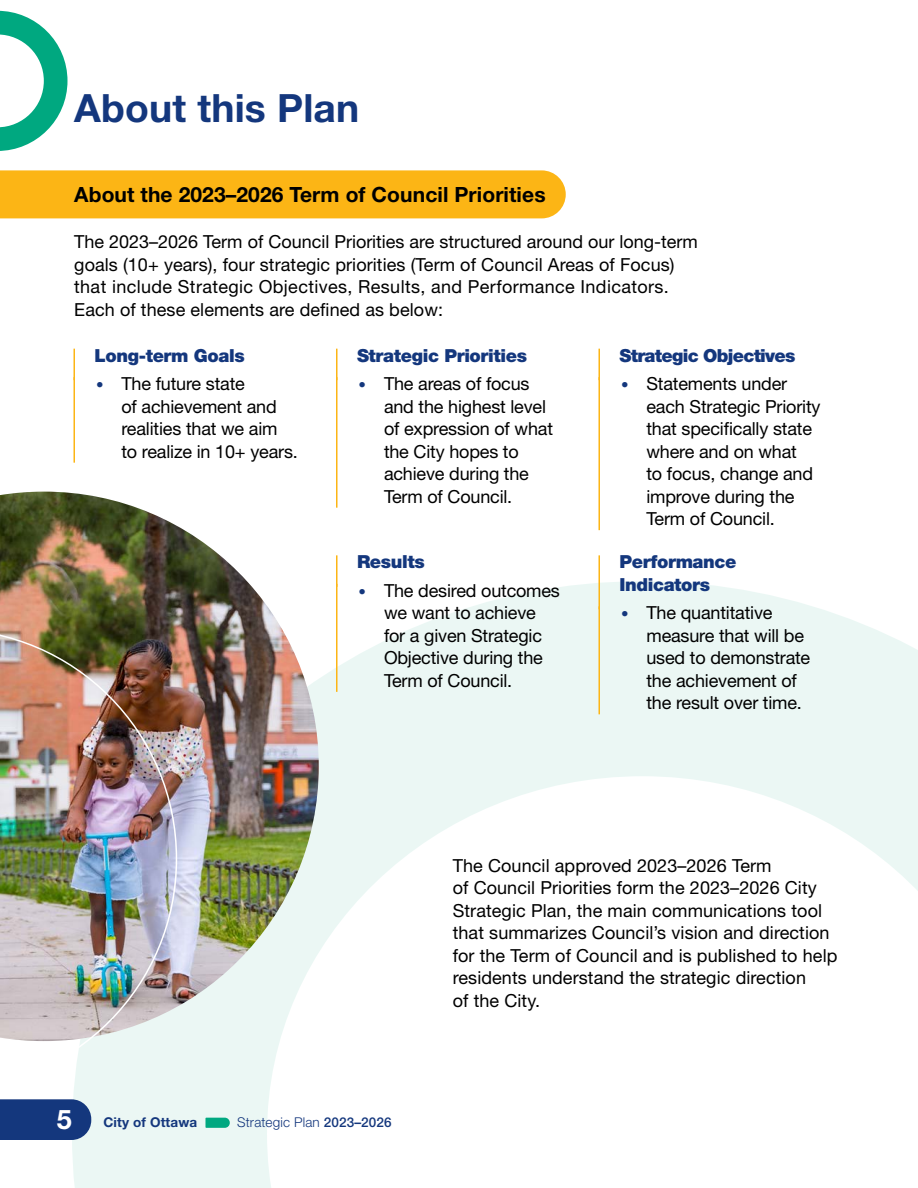
<style>
.page{position:relative;width:918px;height:1188px;background:#fff}
.page>*{position:absolute;margin:0;border:0;box-sizing:border-box;transform-origin:0 0}
.t1{font:700 39px "Helvetica Neue LT Std";letter-spacing:.005em;color:#14377d}
.H3_priorities{font:700 21px "Helvetica Neue LT Std";letter-spacing:.005em;color:#000}
.Body{font:18px/22.5px "Helvetica Neue LT Std";letter-spacing:-.01em;color:#000}
.t2{font:900 18px/22.5px "Helvetica Neue LT Std";letter-spacing:-.02em;color:#14377d}
.t3{font:900 18px "Helvetica Neue LT Std";letter-spacing:-.04em;color:#14377d}
.t4{font:300 13.5px "Helvetica Neue LT Std";letter-spacing:.01em;color:#14377d}
.t5{font:700 13.5px "Helvetica Neue LT Std";letter-spacing:.01em;color:#14377d}
.s1{font-size:15px;color:#14377d}
.s2{font-size:27px;color:#fff}
.s3{font-weight:500}
</style>
<div class="page">
<svg style="left:72px;top:581px;width:846px;height:607px"></svg>
<div style="left:0;top:170px;width:566px;height:48px;background:#fcb515"></div>
<svg style="left:0;top:11px;width:67px;height:140px"></svg>
<hr style="left:74px;top:349px;width:1px;height:31px;background:#fcb515">
<hr style="left:74px;top:377px;width:1px;height:86px;background:#fcb515">
<hr style="left:336px;top:349px;width:2px;height:31px;background:#fcb515">
<hr style="left:336px;top:377px;width:2px;height:131px;background:#fcb515">
<hr style="left:598px;top:349px;width:2px;height:31px;background:#fcb515">
<hr style="left:598px;top:377px;width:2px;height:153px;background:#fcb515">
<img style="left:0;top:492px;width:319px;height:549px">
<hr style="left:336px;top:555px;width:2px;height:32px;background:#fcb515">
<hr style="left:336px;top:584px;width:2px;height:108px;background:#fcb515">
<hr style="left:598px;top:555px;width:2px;height:54px;background:#fcb515">
<hr style="left:598px;top:606px;width:2px;height:108px;background:#fcb515">
<img style="left:0;top:629px;width:177px;height:460px">
<svg style="left:0;top:1099px;width:91px;height:41px;background:#1f4083"></svg>
<svg style="left:205px;top:1118px;width:25px;height:10px"></svg>
<h2 class="t1" style="left:74px;top:84px;width:287px">About this Plan</h2>
<h3 class="H3_priorities" style="left:74px;top:181px;width:473px">About the 2023–2026 Term of Council Priorities</h3>
<p class="Body" style="left:74px;top:231px;width:625px">The 2023–2026 Term of Council Priorities are structured around our long-term goals (10+ years), four strategic priorities (Term of Council Areas of Focus) that include Strategic Objectives, Results, and Performance Indicators.<br>Each of these elements are defined as below:</p>
<h3 class="t2" style="left:94px;top:344px;width:152px">Long-term Goals</h3>
<p class="Body" style="left:122px;top:372px;width:178px;text-indent:-26px"><span class="s1">•</span> The future state<br>of achievement and realities that we aim to realize in 10+ years.</p>
<h3 class="t2" style="left:357px;top:344px;width:172px">Strategic Priorities</h3>
<p class="Body" style="left:384px;top:372px;width:171px;text-indent:-26px"><span class="s1">•</span> The areas of focus and the highest level of expression of what the City hopes to achieve during the<br>Term of Council.</p>
<h3 class="t3" style="left:620px;top:344px;width:178px">Strategic Objectives</h3>
<p class="Body" style="left:646px;top:372px;width:176px;text-indent:-26px"><span class="s1">•</span> Statements under each Strategic Priority that specifically state where and on what<br>to focus, change and improve during the<br>Term of Council.</p>
<h3 class="t2" style="left:357px;top:550px;width:69px">Results</h3>
<p class="Body" style="left:384px;top:579px;width:177px;text-indent:-26px"><span class="s1">•</span> The desired outcomes we want to achieve for a given Strategic<br>Objective during the<br>Term of Council.</p>
<h3 class="t2" style="left:620px;top:550px;width:119px">Performance<br>Indicators</h3>
<p class="Body" style="left:646px;top:601px;width:165px;text-indent:-26px"><span class="s1">•</span> The quantitative measure that will be used to demonstrate the achievement of the result over time.</p>
<p class="t5" style="left:57px;top:1114px;width:142px"><span class="s2">5</span> City of Ottawa</p>
<p class="t4" style="left:237px;top:1114px;width:156px">Strategic Plan <span class="s3">2023–2026</span></p>
<p class="Body" style="left:453px;top:854px;width:386px">The Council approved 2023–2026 Term<br>of Council Priorities form the 2023–2026 City Strategic Plan, the main communications tool that summarizes Council’s vision and direction for the Term of Council and is published to help residents understand the strategic direction<br>of the City.</p>
</div>
